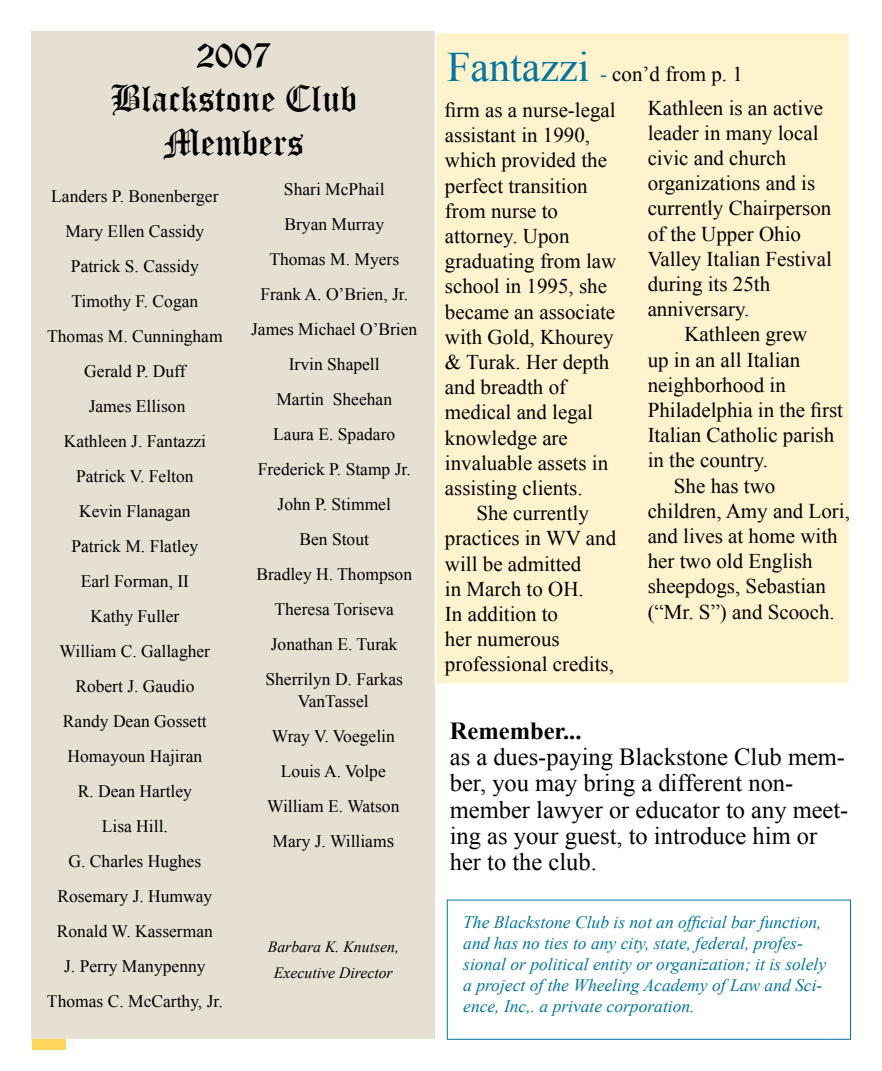
<style>
.page{position:relative;width:882px;height:1071px;background:#fff}
.page>*{position:absolute;margin:0;border:0;box-sizing:border-box;transform-origin:0 0}
.t1{font:36.75px/44.1px "Old English Text";color:#000;text-align:center}
.t2{font:24.5px/26.2px "Times New Roman";color:#000}
.t3{font:700 24.5px "Times New Roman";color:#000}
.t4{font:21px/25.2px "Times New Roman";color:#000}
.t5{font:17.5px/35px "Times New Roman";color:#000;text-align:center}
.t6{font:italic 17.5px/21px "Times New Roman";color:#0076a3}
.t7{font:italic 15.75px/26.2px "Times New Roman";color:#000;text-align:center}
.s1{font-size:19.25px}
.s2{font-size:42px;color:#0076a3}
.s3{color:#0076a3}
</style>
<div class="page">
<div style="left:32px;top:1013px;width:34px;height:37px;background:#ffd659"></div>
<div style="left:32px;top:32px;width:403px;height:1008px;background:#e6e0d2"></div>
<div style="left:435px;top:32px;width:415px;height:653px;background:#fff3cd;border:2px solid #fff"></div>
<div style="left:447px;top:900px;width:404px;height:140px;border:1px solid #0076a3"></div>
<h1 class="t1" style="left:110px;top:32px;width:248px">2007<br>Blackstone Club<br>Members</h1>
<p class="t5" style="left:47px;top:179px;width:177px">Landers P. Bonenberger<br>Mary Ellen Cassidy<br>Patrick S. Cassidy<br>Timothy F. Cogan<br>Thomas M. Cunningham<br>Gerald P. Duff<br>James Ellison<br>Kathleen J. Fantazzi<br>Patrick V. Felton<br>Kevin Flanagan<br>Patrick M. Flatley<br>Earl Forman, II<br>Kathy Fuller<br>William C. Gallagher<br>Robert J. Gaudio<br>Randy Dean Gossett<br>Homayoun Hajiran<br>R. Dean Hartley<br>Lisa Hill.<br>G. Charles Hughes<br>Rosemary J. Humway<br>Ronald W. Kasserman<br>J. Perry Manypenny<br>Thomas C. McCarthy, Jr.</p>
<p class="t5" style="left:251px;top:171px;width:168px">Shari McPhail<br>Bryan Murray<br>Thomas M. Myers<br>Frank A. O’Brien, Jr.<br>James Michael O’Brien<br>Irvin Shapell<br>Martin Sheehan<br>Laura E. Spadaro<br>Frederick P. Stamp Jr.<br>John P. Stimmel<br>Ben Stout<br>Bradley H. Thompson<br>Theresa Toriseva<br>Jonathan E. Turak<br>Sherrilyn D. Farkas</p>
<p class="t5" style="left:267px;top:683px;width:134px">VanTassel<br>Wray V. Voegelin<br>Louis A. Volpe<br>William E. Watson<br>Mary J. William<span class="s1">s</span></p>
<p class="t7" style="left:268px;top:933px;width:133px">Barbara K. Knutsen,<br>Executive Director</p>
<p class="t4" style="left:447px;top:61px;width:297px"><span class="s2">Fantazzi</span> <span class="s3">-</span> con’d from p. 1</p>
<p class="t4" style="left:445px;top:97px;width:173px">firm as a nurse-legal assistant in 1990, which provided the perfect transition from nurse to attorney. Upon graduating from law school in 1995, she became an associate with Gold, Khourey &amp; Turak. Her depth and breadth of medical and legal knowledge are invaluable assets in assisting clients.</p>
<p class="t4" style="left:445px;top:500px;width:173px;text-indent:32px">She currently practices in WV and will be admitted<br>in March to OH.<br>In addition to<br>her numerous professional credits,</p>
<p class="t4" style="left:648px;top:95px;width:186px">Kathleen is an active leader in many local civic and church organizations and is currently Chairperson of the Upper Ohio<br>Valley Italian Festival during its 25th anniversary.</p>
<p class="t4" style="left:684px;top:321px;width:125px">Kathleen grew</p>
<p class="t4" style="left:648px;top:347px;width:154px">up in an all Italian</p>
<p class="t4" style="left:648px;top:372px;width:140px">neighborhood in</p>
<p class="t4" style="left:648px;top:397px;width:197px">Philadelphia in the first</p>
<p class="t4" style="left:648px;top:422px;width:188px">Italian Catholic parish</p>
<p class="t4" style="left:648px;top:447px;width:122px">in the country.</p>
<p class="t4" style="left:674px;top:473px;width:103px">She has two</p>
<p class="t4" style="left:648px;top:498px;width:204px">children, Amy and Lori,</p>
<p class="t4" style="left:648px;top:523px;width:192px">and lives at home with</p>
<p class="t4" style="left:648px;top:548px;width:167px">her two old English</p>
<p class="t4" style="left:648px;top:573px;width:180px">sheepdogs, Sebastian</p>
<p class="t4" style="left:648px;top:599px;width:189px">(“Mr. S”) and Scooch.</p>
<p class="t3" style="left:450px;top:714px;width:133px">Remember...</p>
<p class="t2" style="left:450px;top:743px;width:400px">as a dues-paying Blackstone Club mem&shy;ber, you may bring a different non&shy;member lawyer or educator to any meet&shy;ing as your guest, to introduce him or her to the club.</p>
<p class="t6" style="left:463px;top:911px;width:364px">The Blackstone Club is not an official bar function, and has no ties to any city, state, federal, profes&shy;sional or political entity or organization; it is solely a project of the Wheeling Academy of Law and Sci&shy;ence, Inc,. a private corporation.</p>
</div>
